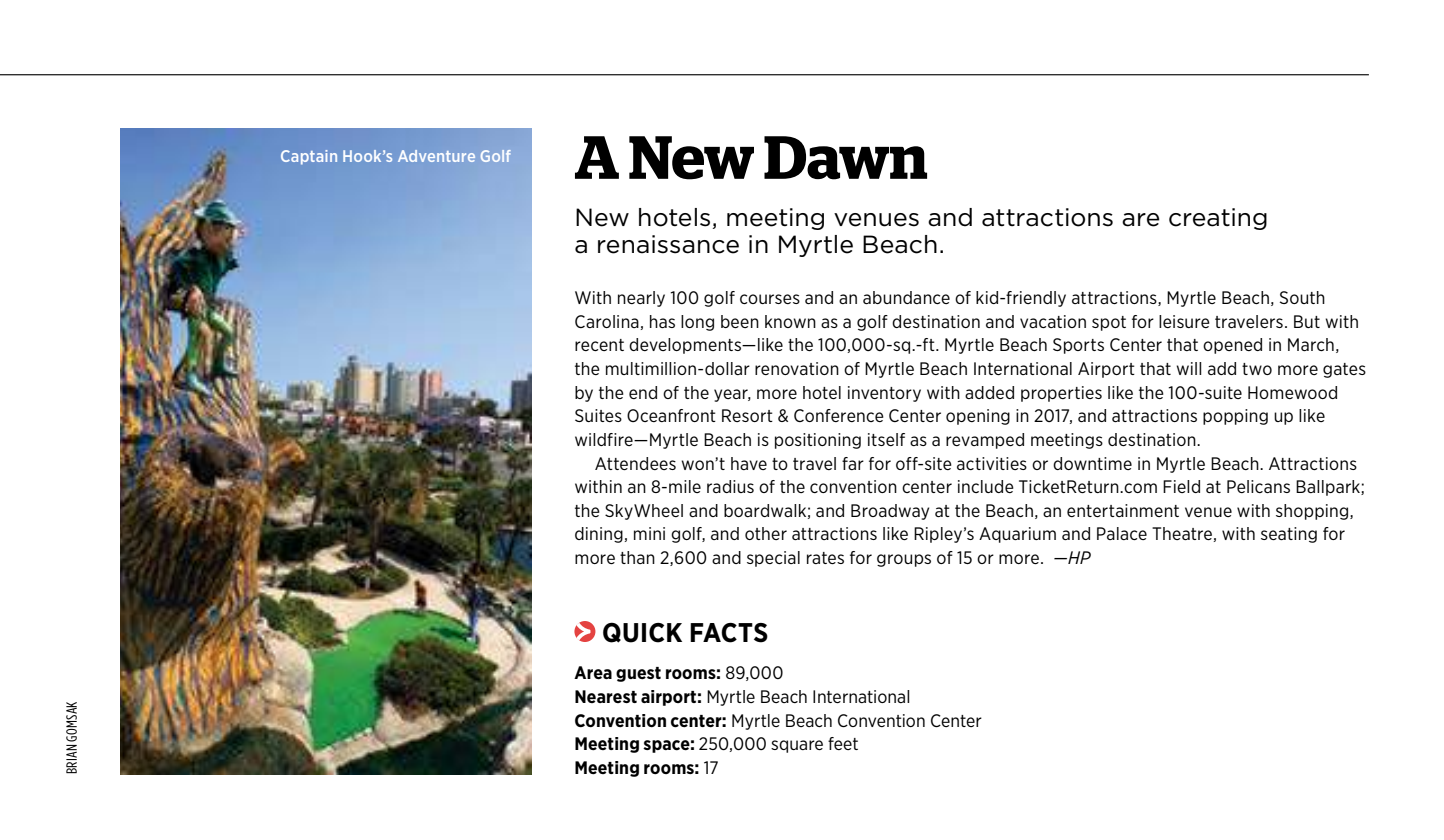
<style>
.page{position:relative;width:1444px;height:840px;background:#fff}
.page>*{position:absolute;margin:0;border:0;box-sizing:border-box;transform-origin:0 0}
.t1{font:600 60.75px "Stag";letter-spacing:-.01em;color:#000}
.t2{font:700 27px "Gotham Narrow";letter-spacing:.015em;color:#000}
.t3{font:24.75px/27px "Gotham";color:#000}
.t4{font:18px/23.6px "Gotham Narrow";letter-spacing:.015em;color:#000}
.t5{font:500 16.88px "Gotham Narrow";letter-spacing:.01em;color:#fff}
.t6{font:14.62px "Gotham Condensed";letter-spacing:.01em;color:#000;scale:1.12 1}
.s1{font-style:italic}
.s2{font-weight:700}
</style>
<div class="page">
<hr style="left:0;top:74px;width:1368px;height:1px;background:#000">
<div style="left:574px;top:621px;width:21px;height:21px;background:#e44341;border-radius:50%"></div>
<svg style="left:575px;top:621px;width:18px;height:21px"></svg>
<img style="left:121px;top:128px;width:410px;height:646px">
<p class="t6" style="left:65px;top:774px;width:67px;rotate:-90deg">BRIAN GOMSAK</p>
<p class="t5" style="left:280px;top:149px;width:232px">Captain Hook’s Adventure Golf</p>
<h1 class="t1" style="left:574px;top:135px;width:355px">A New Dawn</h1>
<h3 class="t3" style="left:574px;top:205px;width:695px">New hotels, meeting venues and attractions are creating a renaissance in Myrtle Beach.</h3>
<p class="t4" style="left:574px;top:287px;width:793px">With nearly 100 golf courses and an abundance of kid-friendly attractions, Myrtle Beach, South Carolina, has long been known as a golf destination and vacation spot for leisure travelers. But with recent developments—like the 100,000-sq.-ft. Myrtle Beach Sports Center that opened in March, the multimillion-dollar renovation of Myrtle Beach International Airport that will add two more gates by the end of the year, more hotel inventory with added properties like the 100-suite Homewood Suites Oceanfront Resort &amp; Conference Center opening in 2017, and attractions popping up like wildfire—Myrtle Beach is positioning itself as a revamped meetings destination.</p>
<p class="t4" style="left:574px;top:452px;width:792px;text-indent:20px">Attendees won’t have to travel far for off-site activities or downtime in Myrtle Beach. Attractions within an 8-mile radius of the convention center include TicketReturn.com Field at Pelicans Ballpark; the SkyWheel and boardwalk; and Broadway at the Beach, an entertainment venue with shopping, dining, mini golf, and other attractions like Ripley’s Aquarium and Palace Theatre, with seating for more than 2,600 and special rates for groups of 15 or more. <span class="s1">—HP</span></p>
<h2 class="t2" style="left:602px;top:620px;width:168px">QUICK FACTS</h2>
<p class="t4" style="left:574px;top:662px;width:409px"><span class="s2">Area guest rooms:</span> 89,000<br><span class="s2">Nearest airport:</span> Myrtle Beach International <span class="s2">Convention center:</span> Myrtle Beach Convention Center <span class="s2">Meeting space:</span> 250,000 square feet<br><span class="s2">Meeting rooms:</span> 17</p>
</div>
